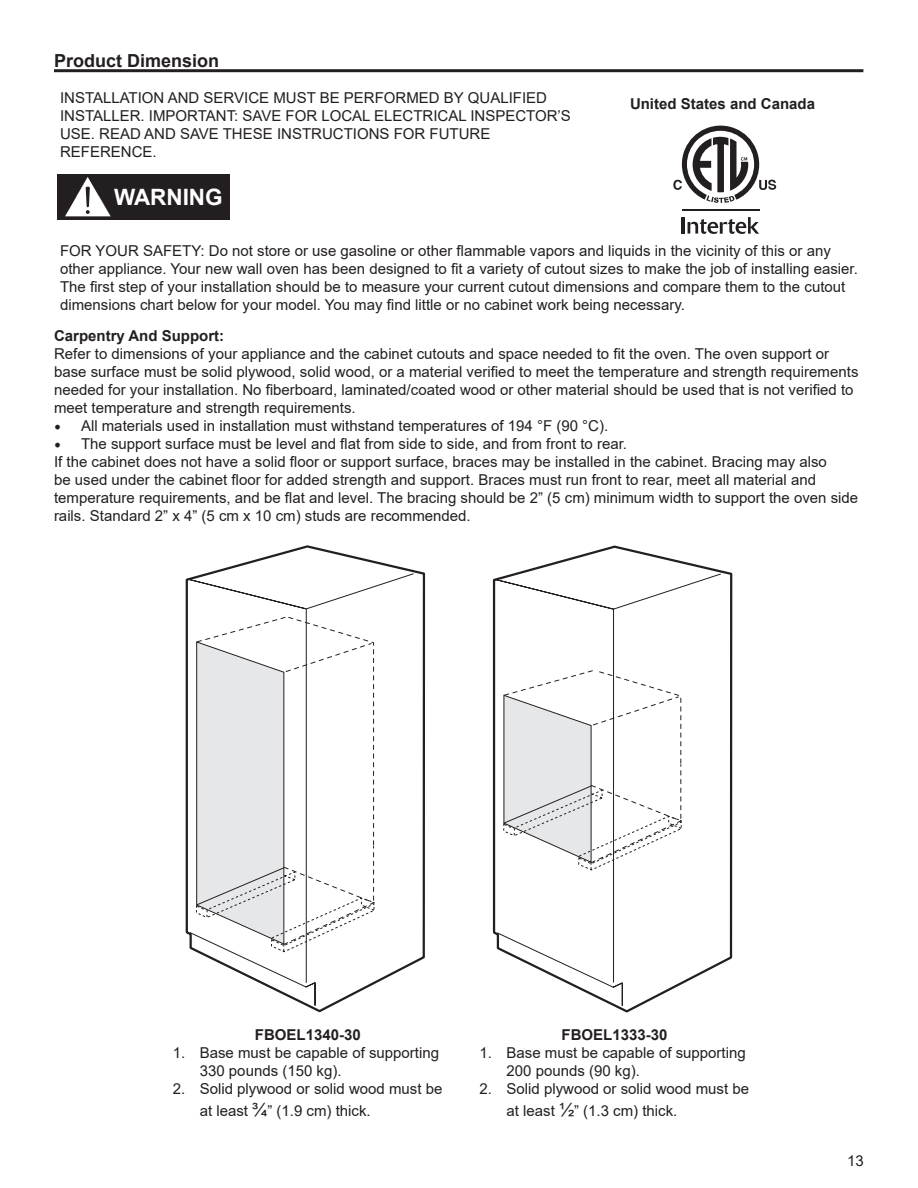
<style>
.page{position:relative;width:918px;height:1188px;background:#fff}
.page>*{position:absolute;margin:0;border:0;box-sizing:border-box;transform-origin:0 0}
.Body_text{font:700 22.5px "Arial";color:#fff}
.Body_text-2{font:700 18px "Arial";color:#231f20}
.t1{font:15px/18px "Arial";color:#231f20}
.t2{font:700 15px "Arial";color:#231f20}
.s1{font-weight:700}
.s2{font-family:"Minion Pro";font-size:18px}
.s3{font-size:18px}
</style>
<div class="page">
<hr style="left:54px;top:69px;width:809px;height:3px;background:#231f20">
<div style="left:57px;top:174px;width:173px;height:45px;background:#231f20"></div>
<svg style="left:65px;top:177px;width:46px;height:39px"></svg>
<svg style="left:185px;top:545px;width:241px;height:468px"></svg>
<svg style="left:189px;top:573px;width:225px;height:433px"></svg>
<hr style="left:306px;top:609px;width:1px;height:374px;background:#231f20">
<svg style="left:196px;top:616px;width:180px;height:329px"></svg>
<svg style="left:196px;top:641px;width:179px;height:311px"></svg>
<svg style="left:492px;top:545px;width:241px;height:468px"></svg>
<svg style="left:494px;top:579px;width:3px;height:31px"></svg>
<svg style="left:497px;top:573px;width:224px;height:433px"></svg>
<hr style="left:613px;top:609px;width:1px;height:374px;background:#231f20">
<svg style="left:503px;top:669px;width:180px;height:202px"></svg>
<hr style="left:682px;top:217px;width:3px;height:17px;background:#231f20">
<svg style="left:688px;top:217px;width:71px;height:17px"></svg>
<hr style="left:682px;top:209px;width:77px;height:2px;background:#231f20">
<svg style="left:673px;top:126px;width:103px;height:77px"></svg>
<p class="Body_text-2" style="left:54px;top:48px;width:167px">Product Dimension</p>
<p class="t1" style="left:60px;top:89px;width:512px">INSTALLATION AND SERVICE MUST BE PERFORMED BY QUALIFIED INSTALLER. IMPORTANT: SAVE FOR LOCAL ELECTRICAL INSPECTOR’S USE. READ AND SAVE THESE INSTRUCTIONS FOR FUTURE REFERENCE.</p>
<p class="t2" style="left:630px;top:93px;width:187px">United States and Canada</p>
<p class="Body_text" style="left:114px;top:181px;width:110px">WARNING</p>
<p class="t1" style="left:60px;top:241px;width:799px">FOR YOUR SAFETY: Do not store or use gasoline or other flammable vapors and liquids in the vicinity of this or any other appliance. Your new wall oven has been designed to fit a variety of cutout sizes to make the job of installing easier.<br>The first step of your installation should be to measure your current cutout dimensions and compare them to the cutout dimensions chart below for your model. You may find little or no cabinet work being necessary.</p>
<p class="t1" style="left:54px;top:327px;width:806px"><span class="s1">Carpentry And Support:<br></span>Refer to dimensions of your appliance and the cabinet cutouts and space needed to fit the oven. The oven support or base surface must be solid plywood, solid wood, or a material verified to meet the temperature and strength requirements needed for your installation. No fiberboard, laminated/coated wood or other material should be used that is not verified to meet temperature and strength requirements.</p>
<p class="t1" style="left:54px;top:417px;width:556px"><span class="s2">•</span> All materials used in installation must withstand temperatures of 194 °F (90 °C).</p>
<p class="t1" style="left:54px;top:435px;width:575px"><span class="s2">•</span> The support surface must be level and flat from side to side, and from front to rear.</p>
<p class="t1" style="left:54px;top:453px;width:806px">If the cabinet does not have a solid floor or support surface, braces may be installed in the cabinet. Bracing may also<br>be used under the cabinet floor for added strength and support. Braces must run front to rear, meet all material and temperature requirements, and be flat and level. The bracing should be 2” (5 cm) minimum width to support the oven side rails. Standard 2” x 4” (5 cm x 10 cm) studs are recommended.</p>
<p class="t2" style="left:255px;top:1024px;width:107px">FBOEL1340-30</p>
<p class="t1" style="left:200px;top:1044px;width:241px;text-indent:-27px">1. Base must be capable of supporting<br>330 pounds (150 kg).</p>
<p class="t1" style="left:200px;top:1078px;width:244px;line-height:21.6px;text-indent:-27px">2. Solid plywood or solid wood must be at least <span class="s3">¾</span>” (1.9 cm) thick.</p>
<p class="t2" style="left:562px;top:1024px;width:107px">FBOEL1333-30</p>
<p class="t1" style="left:507px;top:1044px;width:241px;text-indent:-27px">1. Base must be capable of supporting<br>200 pounds (90 kg).</p>
<p class="t1" style="left:507px;top:1078px;width:244px;line-height:21.6px;text-indent:-27px">2. Solid plywood or solid wood must be at least <span class="s3">½</span>” (1.3 cm) thick.</p>
<p class="t1" style="left:847px;top:1152px;width:18px">13</p>
</div>
